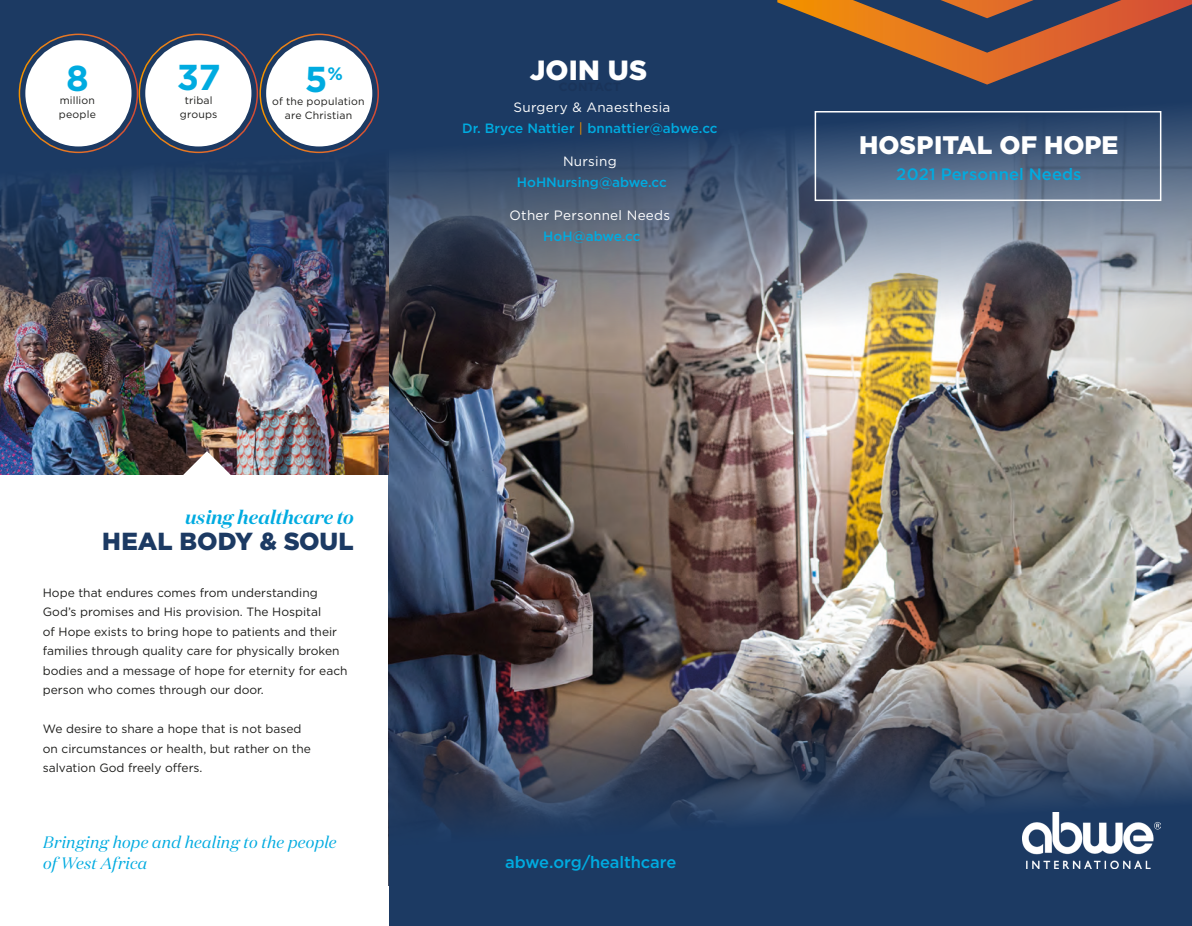
<style>
.page{position:relative;width:1192px;height:926px;background:#fff}
.page>*{position:absolute;margin:0;border:0;box-sizing:border-box;transform-origin:0 0}
.t1{font:700 36px "Gotham";color:#00abe0}
.t2{font:900 27.75px "Gotham";letter-spacing:.01em;color:#fff}
.t3{font:900 25.35px "Gotham";color:#fff}
.t4{font:900 24.6px "Gotham";color:#1c3a63}
.t5{font:italic 600 19.05px "Domaine Display";color:#00abe0}
.t6{font:italic 16.5px "Domaine Display";letter-spacing:.015em;color:#00abe0}
.t7{font:500 16.5px "Gotham";color:#00abe0}
.t8{font:500 13.5px "Gotham";color:#00abe0}
.t9{font:13.5px "Gotham";letter-spacing:.02em;color:#fff}
.t10{font:12px/19.5px "Gotham";color:#1d1d1b}
.t11{font:10.5px "Gotham";letter-spacing:.02em;color:#1d1d1b}
.s1{font-weight:400;color:#f39200}
</style>
<div class="page">
<img style="left:389px;top:431px;width:803px;height:181px">
<img style="left:0;top:431px;width:389px;height:44px">
<img style="left:0;top:0;width:1192px;height:431px">
<svg style="left:183px;top:451px;width:48px;height:24px"></svg>
<img style="left:389px;top:612px;width:803px;height:314px">
<div style="left:814px;top:111px;width:347px;height:90px;border:2px solid #fff"></div>
<img style="left:1023px;top:813px;width:138px;height:55px">
<div style="left:19px;top:34px;width:119px;height:119px;border:2px solid #fff;border-radius:50%"></div>
<div style="left:39px;top:54px;width:78px;height:78px;background:#fff;border-radius:50%"></div>
<div style="left:25px;top:40px;width:106px;height:106px;border:28px solid #fff;border-radius:50%"></div>
<div style="left:139px;top:34px;width:119px;height:119px;border:2px solid #fff;border-radius:50%"></div>
<div style="left:159px;top:54px;width:78px;height:78px;background:#fff;border-radius:50%"></div>
<div style="left:145px;top:40px;width:106px;height:106px;border:28px solid #fff;border-radius:50%"></div>
<div style="left:259px;top:34px;width:120px;height:119px;border:2px solid #fff;border-radius:50%"></div>
<div style="left:280px;top:54px;width:78px;height:78px;background:#fff;border-radius:50%"></div>
<div style="left:266px;top:40px;width:106px;height:106px;border:28px solid #fff;border-radius:50%"></div>
<svg style="left:777px;top:0;width:415px;height:85px;background:#5f4c4d"></svg>
<svg style="left:1186px;top:921px;width:6px;height:5px"></svg>
<p class="t1" style="left:66px;top:55px;width:24px">8</p>
<p class="t11" style="left:60px;top:94px;width:37px">million</p>
<p class="t11" style="left:59px;top:107px;width:39px">people</p>
<p class="t1" style="left:177px;top:53px;width:45px">37</p>
<p class="t11" style="left:185px;top:94px;width:29px">tribal</p>
<p class="t11" style="left:180px;top:107px;width:39px">groups</p>
<p class="t1" style="left:305px;top:55px;width:40px">5<sup>%</sup></p>
<p class="t11" style="left:272px;top:95px;width:94px">of the population</p>
<p class="t11" style="left:285px;top:108px;width:69px">are Christian</p>
<p class="t2" style="left:530px;top:51px;width:119px">JOIN US</p>
<p class="t9" style="left:514px;top:99px;width:158px">Surgery &amp; Anaesthesia</p>
<p class="t8" style="left:462px;top:120px;width:257px">Dr. Bryce Nattier <span class="s1">|</span> bnnattier@abwe.cc</p>
<p class="t9" style="left:563px;top:153px;width:55px">Nursing</p>
<p class="t8" style="left:517px;top:174px;width:151px">HoHNursing@abwe.cc</p>
<p class="t9" style="left:509px;top:207px;width:162px">Other Personnel Needs</p>
<p class="t8" style="left:543px;top:228px;width:99px">HoH@abwe.cc</p>
<p class="t5" style="left:185px;top:505px;width:170px">using healthcare to</p>
<p class="t4" style="left:102px;top:524px;width:253px">HEAL BODY &amp; SOUL</p>
<p class="t10" style="left:43px;top:582px;width:280px">Hope that endures comes from understanding<br>God’s promises and His provision. The Hospital</p>
<p class="t10" style="left:43px;top:621px;width:306px">of Hope exists to bring hope to patients and their families through quality care for physically broken bodies and a message of hope for eternity for each person who comes through our door.</p>
<p class="t10" style="left:43px;top:719px;width:270px">We desire to share a hope that is not based on circumstances or health, but rather on the salvation God freely offers.</p>
<p class="t6" style="left:43px;top:831px;width:294px">Bringing hope and healing to the people</p>
<p class="t6" style="left:43px;top:852px;width:105px">of West Africa</p>
<p class="t7" style="left:505px;top:851px;width:173px">abwe.org/healthcare</p>
<p class="t3" style="left:859px;top:128px;width:261px">HOSPITAL OF HOPE</p>
<p class="t7" style="left:896px;top:163px;width:187px">2021 Personnel Needs</p>
</div>
